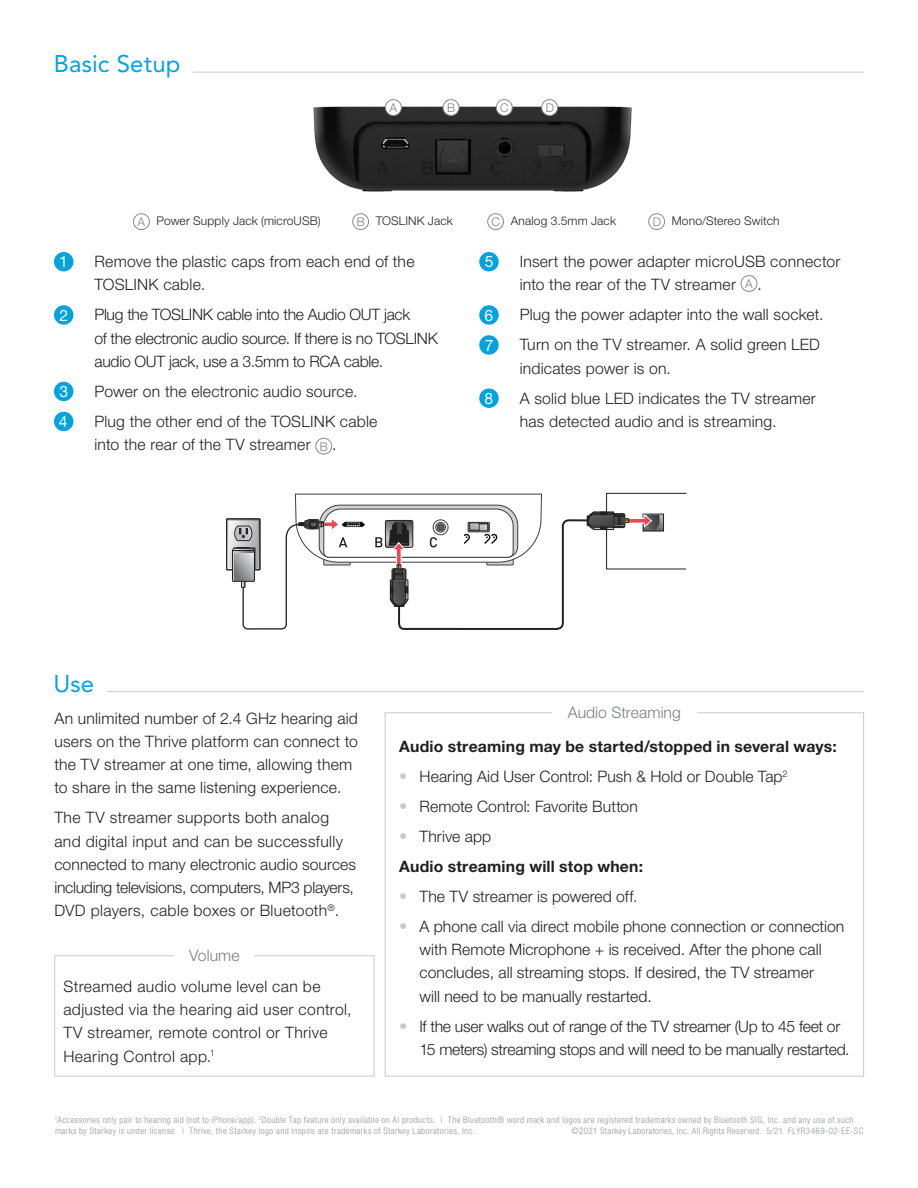
<style>
.page{position:relative;width:918px;height:1188px;background:#fff}
.page>*{position:absolute;margin:0;border:0;box-sizing:border-box;transform-origin:0 0}
.Section_Header{font:24px "Avenir LT SLI Std Roman";letter-spacing:.005em;color:#00a2df}
.Body_Copy_NO_INDENT{font:300 15.75px/23.2px "Helvetica Neue LT Std";letter-spacing:.005em;color:#231f20}
.Body_Copy_NO_INDENT-2{font:300 15.75px/23.2px "Helvetica Neue LT Std";letter-spacing:-.015em;color:#231f20}
.Body_Copy_NO_INDENT-3{font:300 15.75px/23.2px "Helvetica Neue LT Std";letter-spacing:.025em;color:#231f20}
.Body_Copy_NO_INDENT-4{font:700 15.75px "Helvetica Neue LT Std";letter-spacing:.015em;color:#231f20}
.Gray_Box_Header{font:300 15.75px "Helvetica Neue LT Std";letter-spacing:.005em;color:#7b8080}
.Body_Copy_NO_INDENT-5{font:15.75px "Helvetica Neue LT Std";color:#fff}
.Diagram{font:300 12px "Helvetica Neue LT Std";letter-spacing:.015em;color:#231f20}
.Gray_Circle_Letters{font:300 12px "Helvetica Neue LT Std";color:#7b8080}
.Copyright_and_Legal{font:300 condensed 9px/10.8px "Helvetica Neue LT Std";letter-spacing:.045em;color:#939598}
.s1{font-weight:100;font-stretch:condensed;font-size:16.5px;color:#c8c9c9}
</style>
<div class="page">
<div style="left:54px;top:955px;width:320px;height:121px;border:1px solid #c8c9c9"></div>
<div style="left:175px;top:950px;width:79px;height:11px;background:#fff"></div>
<div style="left:226px;top:519px;width:34px;height:51px;border:1px solid #231f20"></div>
<svg style="left:227px;top:493px;width:460px;height:137px"></svg>
<img style="left:314px;top:99px;width:318px;height:93px">
<div style="left:385px;top:100px;width:16px;height:15px;background:#fff;border-radius:50%"></div>
<div style="left:385px;top:99px;width:17px;height:17px;border:1px solid #8a8b8d;border-radius:50%"></div>
<div style="left:443px;top:100px;width:16px;height:15px;background:#fff;border-radius:50%"></div>
<div style="left:443px;top:99px;width:16px;height:17px;border:1px solid #8a8b8d;border-radius:50%"></div>
<div style="left:496px;top:100px;width:16px;height:15px;background:#fff;border-radius:50%"></div>
<div style="left:496px;top:99px;width:17px;height:17px;border:1px solid #8a8b8d;border-radius:50%"></div>
<div style="left:542px;top:100px;width:16px;height:15px;background:#fff;border-radius:50%"></div>
<div style="left:541px;top:99px;width:17px;height:17px;border:1px solid #8a8b8d;border-radius:50%"></div>
<div style="left:133px;top:213px;width:17px;height:17px;border:1px solid #8a8b8d;border-radius:50%"></div>
<div style="left:352px;top:213px;width:17px;height:17px;border:1px solid #8a8b8d;border-radius:50%"></div>
<div style="left:487px;top:213px;width:17px;height:17px;border:1px solid #8a8b8d;border-radius:50%"></div>
<div style="left:648px;top:213px;width:17px;height:17px;border:1px solid #8a8b8d;border-radius:50%"></div>
<hr style="left:193px;top:72px;width:671px;height:1px;background:#c8c9c9">
<div style="left:54px;top:252px;width:19px;height:19px;background:#00a2df;border-radius:50%"></div>
<div style="left:54px;top:305px;width:19px;height:20px;background:#00a2df;border-radius:50%"></div>
<div style="left:54px;top:382px;width:19px;height:19px;background:#00a2df;border-radius:50%"></div>
<div style="left:54px;top:412px;width:19px;height:19px;background:#00a2df;border-radius:50%"></div>
<div style="left:315px;top:438px;width:17px;height:17px;border:1px solid #8a8b8d;border-radius:50%"></div>
<div style="left:479px;top:252px;width:20px;height:19px;background:#00a2df;border-radius:50%"></div>
<div style="left:741px;top:275px;width:16px;height:17px;border:1px solid #8a8b8d;border-radius:50%"></div>
<div style="left:479px;top:305px;width:20px;height:20px;background:#00a2df;border-radius:50%"></div>
<div style="left:479px;top:335px;width:20px;height:20px;background:#00a2df;border-radius:50%"></div>
<div style="left:479px;top:389px;width:20px;height:19px;background:#00a2df;border-radius:50%"></div>
<hr style="left:107px;top:691px;width:757px;height:1px;background:#c8c9c9">
<p class="Section_Header" style="left:54px;top:50px;width:128px">Basic Setup</p>
<p class="Gray_Circle_Letters" style="left:390px;top:100px;width:9px">A</p>
<p class="Gray_Circle_Letters" style="left:447px;top:100px;width:10px">B</p>
<p class="Gray_Circle_Letters" style="left:500px;top:100px;width:10px">C</p>
<p class="Gray_Circle_Letters" style="left:546px;top:100px;width:10px">D</p>
<p class="Gray_Circle_Letters" style="left:138px;top:214px;width:9px">A</p>
<p class="Diagram" style="left:157px;top:213px;width:166px">Power Supply Jack (microUSB)</p>
<p class="Gray_Circle_Letters" style="left:357px;top:214px;width:10px">B</p>
<p class="Diagram" style="left:376px;top:213px;width:79px">TOSLINK Jack</p>
<p class="Gray_Circle_Letters" style="left:491px;top:214px;width:10px">C</p>
<p class="Diagram" style="left:511px;top:213px;width:107px">Analog 3.5mm Jack</p>
<p class="Gray_Circle_Letters" style="left:653px;top:214px;width:10px">D</p>
<p class="Diagram" style="left:672px;top:213px;width:109px">Mono/Stereo Switch</p>
<p class="Body_Copy_NO_INDENT-5" style="left:59px;top:252px;width:10px">1</p>
<p class="Body_Copy_NO_INDENT" style="left:94px;top:249px;width:322px">Remove the plastic caps from each end of the<br>TOSLINK cable.</p>
<p class="Body_Copy_NO_INDENT-5" style="left:60px;top:306px;width:10px">2</p>
<p class="Body_Copy_NO_INDENT-2" style="left:94px;top:303px;width:345px">Plug the TOSLINK cable into the Audio OUT jack<br>of the electronic audio source. If there is no TOSLINK audio OUT jack, use a 3.5mm to RCA cable.</p>
<p class="Body_Copy_NO_INDENT-5" style="left:59px;top:382px;width:10px">3</p>
<p class="Body_Copy_NO_INDENT" style="left:95px;top:379px;width:264px">Power on the electronic audio source.</p>
<p class="Body_Copy_NO_INDENT-5" style="left:59px;top:412px;width:10px">4</p>
<p class="Body_Copy_NO_INDENT" style="left:94px;top:409px;width:284px">Plug the other end of the TOSLINK cable into the rear of the TV streamer</p>
<p class="Gray_Circle_Letters" style="left:320px;top:439px;width:10px">B</p>
<p class="Body_Copy_NO_INDENT" style="left:332px;top:432px;width:6px">.</p>
<p class="Body_Copy_NO_INDENT-5" style="left:485px;top:252px;width:10px">5</p>
<p class="Body_Copy_NO_INDENT" style="left:520px;top:249px;width:322px">Insert the power adapter microUSB connector into the rear of the TV streamer</p>
<p class="Gray_Circle_Letters" style="left:745px;top:276px;width:9px">A</p>
<p class="Body_Copy_NO_INDENT" style="left:757px;top:273px;width:6px">.</p>
<p class="Body_Copy_NO_INDENT-5" style="left:485px;top:306px;width:10px">6</p>
<p class="Body_Copy_NO_INDENT" style="left:520px;top:303px;width:305px">Plug the power adapter into the wall socket.</p>
<p class="Body_Copy_NO_INDENT-5" style="left:485px;top:336px;width:10px">7</p>
<p class="Body_Copy_NO_INDENT" style="left:520px;top:333px;width:302px">Turn on the TV streamer. A solid green LED indicates power is on.</p>
<p class="Body_Copy_NO_INDENT-5" style="left:485px;top:389px;width:10px">8</p>
<p class="Body_Copy_NO_INDENT" style="left:520px;top:386px;width:298px">A solid blue LED indicates the TV streamer has detected audio and is streaming.</p>
<p class="Section_Header" style="left:53px;top:669px;width:42px">Use</p>
<p class="Body_Copy_NO_INDENT" style="left:54px;top:706px;width:305px">An unlimited number of 2.4 GHz hearing aid users on the Thrive platform can connect to the TV streamer at one time, allowing them to share in the same listening experience.</p>
<p class="Body_Copy_NO_INDENT" style="left:54px;top:806px;width:303px">The TV streamer supports both analog and digital input and can be successfully connected to many electronic audio sources including televisions, computers, MP3 players, DVD players, cable boxes or Bluetooth<sup>®</sup>.</p>
<p class="Gray_Box_Header" style="left:189px;top:946px;width:52px">Volume</p>
<p class="Body_Copy_NO_INDENT-3" style="left:63px;top:974px;width:290px">Streamed audio volume level can be adjusted via the hearing aid user control, TV streamer, remote control or Thrive Hearing Control app.<sup>1</sup></p>
<p class="Gray_Box_Header" style="left:568px;top:703px;width:115px">Audio Streaming</p>
<p class="Body_Copy_NO_INDENT-4" style="left:399px;top:736px;width:439px">Audio streaming may be started/stopped in several ways:</p>
<p class="Body_Copy_NO_INDENT" style="left:399px;top:764px;width:390px"><span class="s1">•</span> Hearing Aid User Control: Push &amp; Hold or Double Tap<sup>2</sup></p>
<p class="Body_Copy_NO_INDENT" style="left:399px;top:794px;width:240px"><span class="s1">•</span> Remote Control: Favorite Button</p>
<p class="Body_Copy_NO_INDENT" style="left:399px;top:824px;width:93px"><span class="s1">•</span> Thrive app</p>
<p class="Body_Copy_NO_INDENT-4" style="left:399px;top:856px;width:245px">Audio streaming will stop when:</p>
<p class="Body_Copy_NO_INDENT" style="left:399px;top:884px;width:240px"><span class="s1">•</span> The TV streamer is powered off.</p>
<p class="Body_Copy_NO_INDENT" style="left:419px;top:914px;width:426px;text-indent:-20px"><span class="s1">•</span> A phone call via direct mobile phone connection or connection with Remote Microphone + is received. After the phone call concludes, all streaming stops. If desired, the TV streamer<br>will need to be manually restarted.</p>
<p class="Body_Copy_NO_INDENT-2" style="left:419px;top:1014px;width:432px;text-indent:-20px"><span class="s1">•</span> If the user walks out of range of the TV streamer (Up to 45 feet or<br>15 meters) streaming stops and will need to be manually restarted.</p>
<p class="Copyright_and_Legal" style="left:55px;top:1114px;width:800px"><sup>1</sup>Accessories only pair to hearing aid (not to iPhone/app). <sup>2</sup>Double Tap feature only available on AI products. | The Bluetooth® word mark and logos are registered trademarks owned by Bluetooth SIG, Inc. and any use of such marks by Starkey is under license. | Thrive, the Starkey logo and Inspire are trademarks of Starkey Laboratories, Inc.</p>
<p class="Copyright_and_Legal" style="left:571px;top:1125px;width:294px">©2021 Starkey Laboratories, Inc. All Rights Reserved. 5/21 FLYR3469-02-EE-SC</p>
</div>
